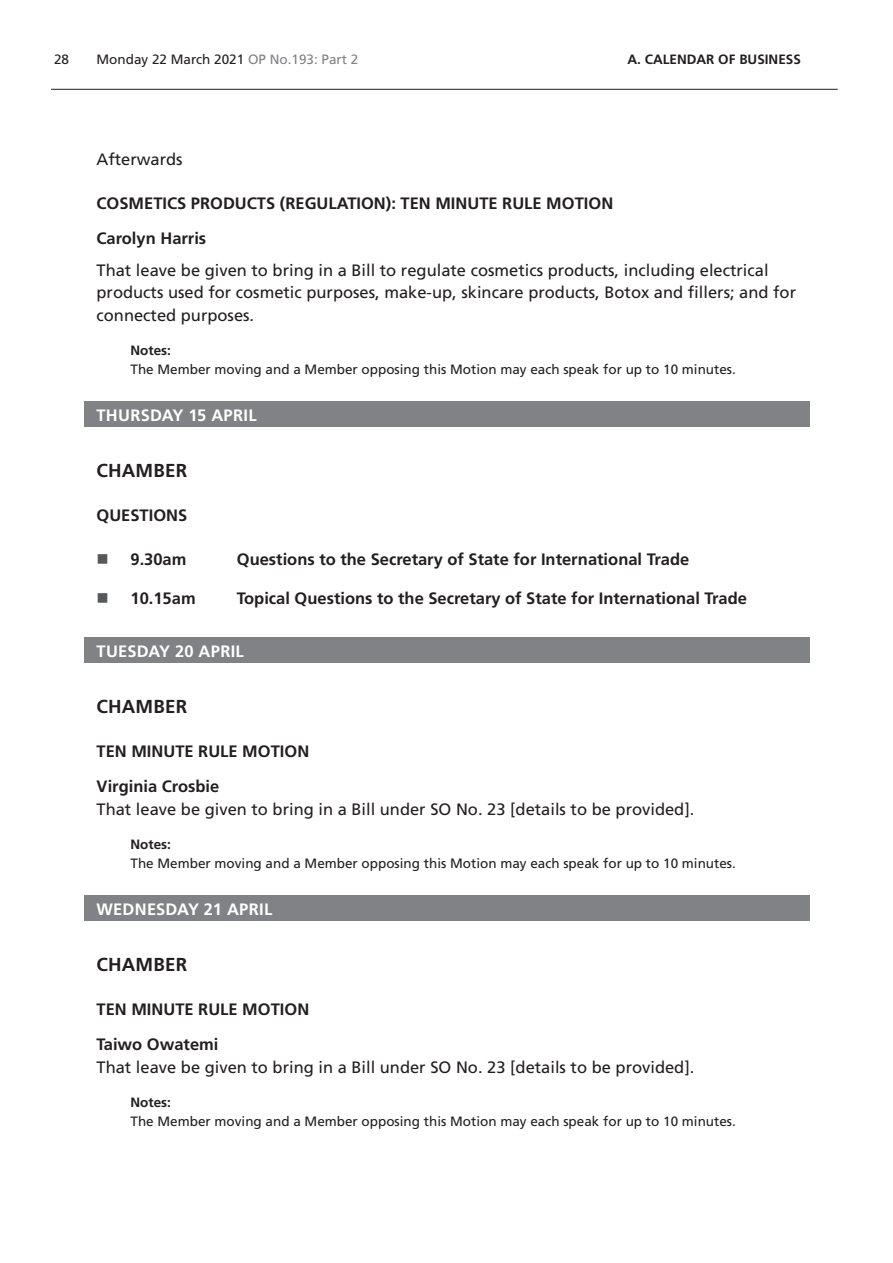
<style>
.page{position:relative;width:893px;height:1263px;background:#fff}
.page>*{position:absolute;margin:0;border:0;box-sizing:border-box;transform-origin:0 0}
.FbaLocation{font:700 18.75px "Frutiger LT Std";letter-spacing:.01em;color:#231f20}
.t1{font:16.5px/22.5px "Frutiger LT Std";color:#231f20}
.BoldCaps{font:700 16.5px "Frutiger LT Std";color:#231f20}
.Heading2Grey{font:700 16.5px "Frutiger LT Std";letter-spacing:.015em;color:#fff}
.MotionSponsor{font:700 16.5px "Frutiger LT Std";color:#231f20}
.NotesText{font:13.5px "Frutiger LT Std";color:#231f20}
.NotesTag{font:700 13.5px "Frutiger LT Std";color:#231f20}
.s1{color:#808285}
</style>
<div class="page">
<hr style="left:51px;top:89px;width:787px;height:1px;background:#231f20">
<div style="left:84px;top:402px;width:725px;height:25px;background:#808285"></div>
<div style="left:84px;top:638px;width:725px;height:25px;background:#808285"></div>
<div style="left:84px;top:896px;width:725px;height:25px;background:#808285"></div>
<p class="NotesText" style="left:54px;top:52px;width:17px">28</p>
<p class="NotesText" style="left:97px;top:52px;width:263px">Monday 22 March 2021 <span class="s1">OP No.193: Part 2</span></p>
<p class="NotesTag" style="left:628px;top:52px;width:36px">A. Calendar</p>
<p class="NotesTag" style="left:718px;top:52px;width:38px">of Business</p>
<p class="t1" style="left:97px;top:149px;width:88px">Afterwards</p>
<p class="BoldCaps" style="left:97px;top:194px;width:518px">COSMETICS PRODUCTS (REGULATION): TEN MINUTE RULE MOTION</p>
<p class="BoldCaps" style="left:97px;top:229px;width:111px">Carolyn Harris</p>
<p class="t1" style="left:97px;top:259px;width:701px">That leave be given to bring in a Bill to regulate cosmetics products, including electrical products used for cosmetic purposes, make-up, skincare products, Botox and fillers; and for connected purposes.</p>
<p class="NotesTag" style="left:131px;top:342px;width:42px">Notes:</p>
<p class="NotesText" style="left:131px;top:361px;width:607px">The Member moving and a Member opposing this Motion may each speak for up to 10 minutes.</p>
<h2 class="Heading2Grey" style="left:97px;top:405px;width:162px">THURSDAY 15 APRIL</h2>
<p class="FbaLocation" style="left:97px;top:460px;width:92px">CHAMBER</p>
<p class="BoldCaps" style="left:97px;top:505px;width:92px">QUESTIONS</p>
<p class="BoldCaps" style="left:131px;top:549px;width:57px">9.30am</p>
<p class="BoldCaps" style="left:237px;top:549px;width:454px">Questions to the Secretary of State for International Trade</p>
<p class="BoldCaps" style="left:131px;top:589px;width:67px">10.15am</p>
<p class="BoldCaps" style="left:237px;top:589px;width:512px">Topical Questions to the Secretary of State for International Trade</p>
<h2 class="Heading2Grey" style="left:97px;top:641px;width:149px">TUESDAY 20 APRIL</h2>
<p class="FbaLocation" style="left:97px;top:695px;width:92px">CHAMBER</p>
<p class="BoldCaps" style="left:97px;top:741px;width:214px">TEN MINUTE RULE MOTION</p>
<p class="MotionSponsor" style="left:97px;top:777px;width:124px">Virginia Crosbie</p>
<p class="t1" style="left:97px;top:798px;width:599px">That leave be given to bring in a Bill under SO No. 23 [details to be provided].</p>
<p class="NotesTag" style="left:131px;top:836px;width:42px">Notes:</p>
<p class="NotesText" style="left:131px;top:855px;width:607px">The Member moving and a Member opposing this Motion may each speak for up to 10 minutes.</p>
<h2 class="Heading2Grey" style="left:97px;top:899px;width:177px">WEDNESDAY 21 APRIL</h2>
<p class="FbaLocation" style="left:97px;top:954px;width:92px">CHAMBER</p>
<p class="BoldCaps" style="left:97px;top:999px;width:214px">TEN MINUTE RULE MOTION</p>
<p class="MotionSponsor" style="left:97px;top:1035px;width:123px">Taiwo Owatemi</p>
<p class="t1" style="left:97px;top:1056px;width:599px">That leave be given to bring in a Bill under SO No. 23 [details to be provided].</p>
<p class="NotesTag" style="left:131px;top:1094px;width:42px">Notes:</p>
<p class="NotesText" style="left:131px;top:1113px;width:607px">The Member moving and a Member opposing this Motion may each speak for up to 10 minutes.</p>
</div>
